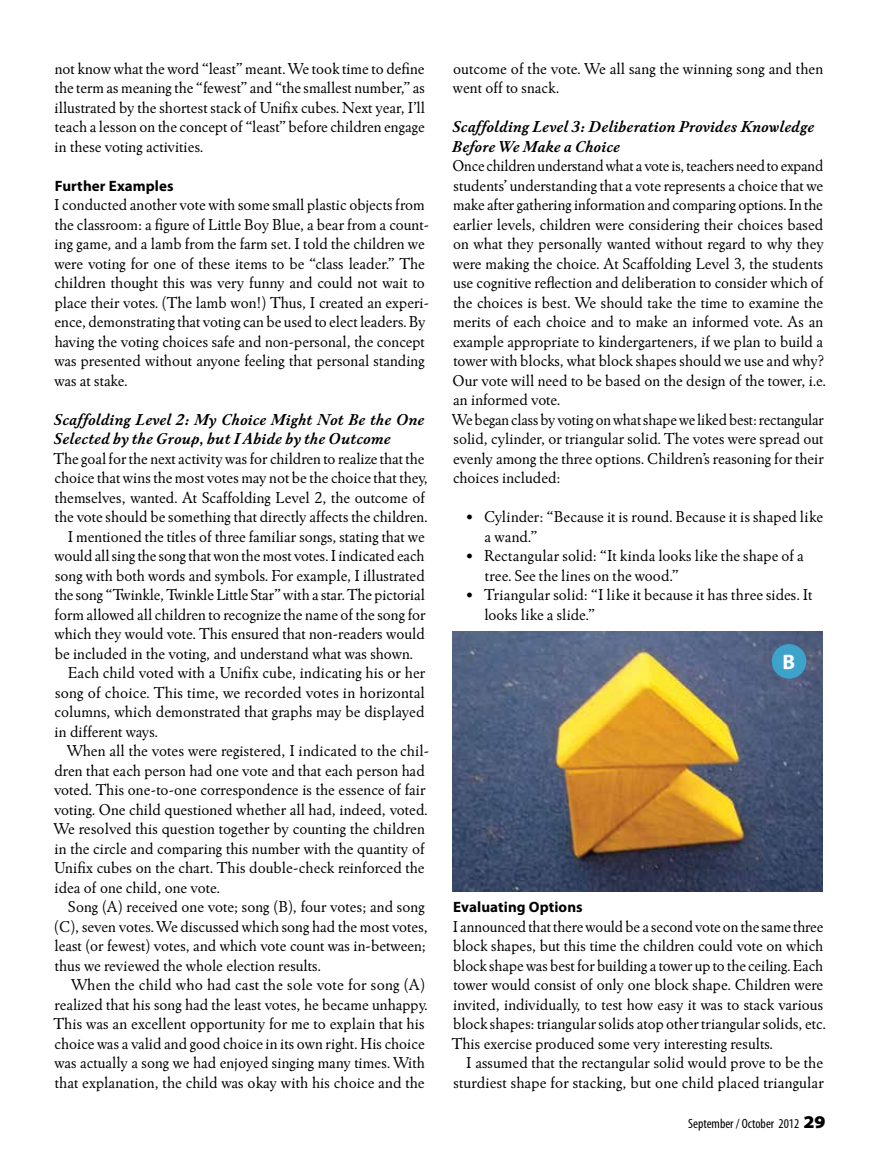
<style>
.page{position:relative;width:878px;height:1161px;background:#fff}
.page>*{position:absolute;margin:0;border:0;box-sizing:border-box;transform-origin:0 0}
.t1{font:700 21px "Myriad Pro";color:#fff}
.t2{font:16.5px/19.5px "Winchester New ITC";color:#000}
.t3{font:italic 700 16.5px/19.5px "Winchester New ITC";letter-spacing:.005em;color:#000}
.t4{font:700 15px "Myriad Pro";letter-spacing:.005em;color:#000}
.t5{font:condensed 13.5px "Myriad Pro";color:#000}
.s1{font-weight:900;font-stretch:semi-expanded;font-size:18px}
</style>
<div class="page">
<img style="left:452px;top:631px;width:370px;height:260px">
<div style="left:771px;top:644px;width:35px;height:35px;background:#3ea3cb;border-radius:50%"></div>
<p class="t2" style="left:55px;top:58px;width:372px;text-align:justify">not know what the word “least” meant. We took time to define the term as meaning the “fewest” and “the smallest number,” as illustrated by the shortest stack of Unifix cubes. Next year, I’ll teach a lesson on the concept of “least” before children engage in these voting activities.</p>
<p class="t4" style="left:55px;top:177px;width:120px">Further Examples</p>
<p class="t2" style="left:54px;top:195px;width:376px">I conducted another vote with some small plastic objects from the classroom: a figure of Little Boy Blue, a bear from a count&shy;ing game, and a lamb from the farm set. I told the children we were voting for one of these items to be “class leader.” The children thought this was very funny and could not wait to place their votes. (The lamb won!) Thus, I created an experi&shy;ence, demonstrating that voting can be used to elect leaders. By having the voting choices safe and non-personal, the concept was presented without anyone feeling that personal standing was at stake.</p>
<p class="t3" style="left:54px;top:409px;width:372px">Scaffolding Level 2: My Choice Might Not Be the One<br>Selected by the Group, but I Abide by the Outcome</p>
<p class="t2" style="left:53px;top:448px;width:372px">The goal for the next activity was for children to realize that the</p>
<p class="t2" style="left:55px;top:468px;width:375px">choice that wins the most votes may not be the choice that they,</p>
<p class="t2" style="left:55px;top:487px;width:372px">themselves, wanted. At Scaffolding Level 2, the outcome of</p>
<p class="t2" style="left:55px;top:507px;width:374px">the vote should be something that directly affects the children.</p>
<p class="t2" style="left:68px;top:526px;width:358px">I mentioned the titles of three familiar songs, stating that we</p>
<p class="t2" style="left:54px;top:546px;width:371px">would all sing the song that won the most votes. I indicated each</p>
<p class="t2" style="left:55px;top:565px;width:371px">song with both words and symbols. For example, I illustrated</p>
<p class="t2" style="left:55px;top:585px;width:371px">the song “Twinkle,Twinkle Little Star”with a star.The pictorial</p>
<p class="t2" style="left:55px;top:604px;width:372px">form allowed all children to recognize the name of the song for</p>
<p class="t2" style="left:54px;top:624px;width:372px">which they would vote. This ensured that non-readers would</p>
<p class="t2" style="left:55px;top:643px;width:360px">be included in the voting, and understand what was shown.</p>
<p class="t2" style="left:68px;top:663px;width:359px">Each child voted with a Unifix cube, indicating his or her</p>
<p class="t2" style="left:55px;top:682px;width:371px">song of choice. This time, we recorded votes in horizontal</p>
<p class="t2" style="left:55px;top:702px;width:371px">columns, which demonstrated that graphs may be displayed</p>
<p class="t2" style="left:55px;top:721px;width:105px">in different ways.</p>
<p class="t2" style="left:67px;top:741px;width:363px">When all the votes were registered, I indicated to the chil-</p>
<p class="t2" style="left:55px;top:760px;width:371px">dren that each person had one vote and that each person had</p>
<p class="t2" style="left:54px;top:780px;width:373px">voted. This one-to-one correspondence is the essence of fair</p>
<p class="t2" style="left:54px;top:799px;width:375px">voting. One child questioned whether all had, indeed, voted.</p>
<p class="t2" style="left:54px;top:819px;width:373px">We resolved this question together by counting the children</p>
<p class="t2" style="left:55px;top:838px;width:371px">in the circle and comparing this number with the quantity of</p>
<p class="t2" style="left:54px;top:858px;width:372px">Unifix cubes on the chart. This double-check reinforced the</p>
<p class="t2" style="left:55px;top:877px;width:167px">idea of one child, one vote.</p>
<p class="t2" style="left:68px;top:897px;width:358px">Song (A) received one vote; song (B), four votes; and song</p>
<p class="t2" style="left:54px;top:916px;width:375px">(C), seven votes. We discussed which song had the most votes,</p>
<p class="t2" style="left:54px;top:936px;width:373px">least (or fewest) votes, and which vote count was in-between;</p>
<p class="t2" style="left:55px;top:955px;width:267px">thus we reviewed the whole election results.</p>
<p class="t2" style="left:71px;top:975px;width:355px">When the child who had cast the sole vote for song (A)</p>
<p class="t2" style="left:55px;top:994px;width:374px">realized that his song had the least votes, he became unhappy.</p>
<p class="t2" style="left:53px;top:1014px;width:373px">This was an excellent opportunity for me to explain that his</p>
<p class="t2" style="left:55px;top:1033px;width:371px">choicewas a valid and good choice in its own right. His choice</p>
<p class="t2" style="left:54px;top:1053px;width:372px">was actually a song we had enjoyed singing many times. With</p>
<p class="t2" style="left:55px;top:1072px;width:371px">that explanation, the child was okay with his choice and the</p>
<p class="t2" style="left:453px;top:58px;width:372px">outcome of the vote. We all sang the winning song and then went off to snack.</p>
<p class="t3" style="left:451px;top:117px;width:364px">Scaffolding Level 3: Deliberation Provides Knowledge<br>Before We Make a Choice</p>
<p class="t2" style="left:452px;top:156px;width:375px">Once children understand what a vote is, teachers need to expand students’ understanding that a vote represents a choice that we make after gathering information and comparing options. In the earlier levels, children were considering their choices based on what they personally wanted without regard to why they were making the choice. At Scaffolding Level 3, the students use cognitive reflection and deliberation to consider which of the choices is best. We should take the time to examine the merits of each choice and to make an informed vote. As an example appropriate to kindergarteners, if we plan to build a tower with blocks, what block shapes should we use and why?<br>Our vote will need to be based on the design of the tower, i.e. an informed vote.<br>We began class by voting on what shape we liked best: rectangular solid, cylinder, or triangular solid. The votes were spread out evenly among the three options. Children’s reasoning for their choices included:</p>
<p class="t2" style="left:484px;top:507px;width:340px;text-indent:-19px">• Cylinder: “Because it is round. Because it is shaped like a wand.”</p>
<p class="t2" style="left:485px;top:546px;width:320px;text-indent:-20px">• Rectangular solid: “It kinda looks like the shape of a tree. See the lines on the wood.”</p>
<p class="t2" style="left:484px;top:585px;width:329px;text-indent:-19px">• Triangular solid: “I like it because it has three sides. It looks like a slide.”</p>
<p class="t1" style="left:782px;top:650px;width:14px">B</p>
<p class="t4" style="left:453px;top:899px;width:131px">Evaluating Options</p>
<p class="t2" style="left:452px;top:916px;width:375px">I announced that there would be a second vote on the same three block shapes, but this time the children could vote on which block shape was best for building a tower up to the ceiling. Each tower would consist of only one block shape. Children were invited, individually, to test how easy it was to stack various block shapes: triangular solids atop other triangular solids, etc.<br>This exercise produced some very interesting results.</p>
<p class="t2" style="left:453px;top:1053px;width:372px;text-align:right">I assumed that the rectangular solid would prove to be the sturdiest shape for stacking, but one child placed triangular</p>
<p class="t5" style="left:688px;top:1116px;width:139px">September / October 2012 <span class="s1">29</span></p>
</div>
